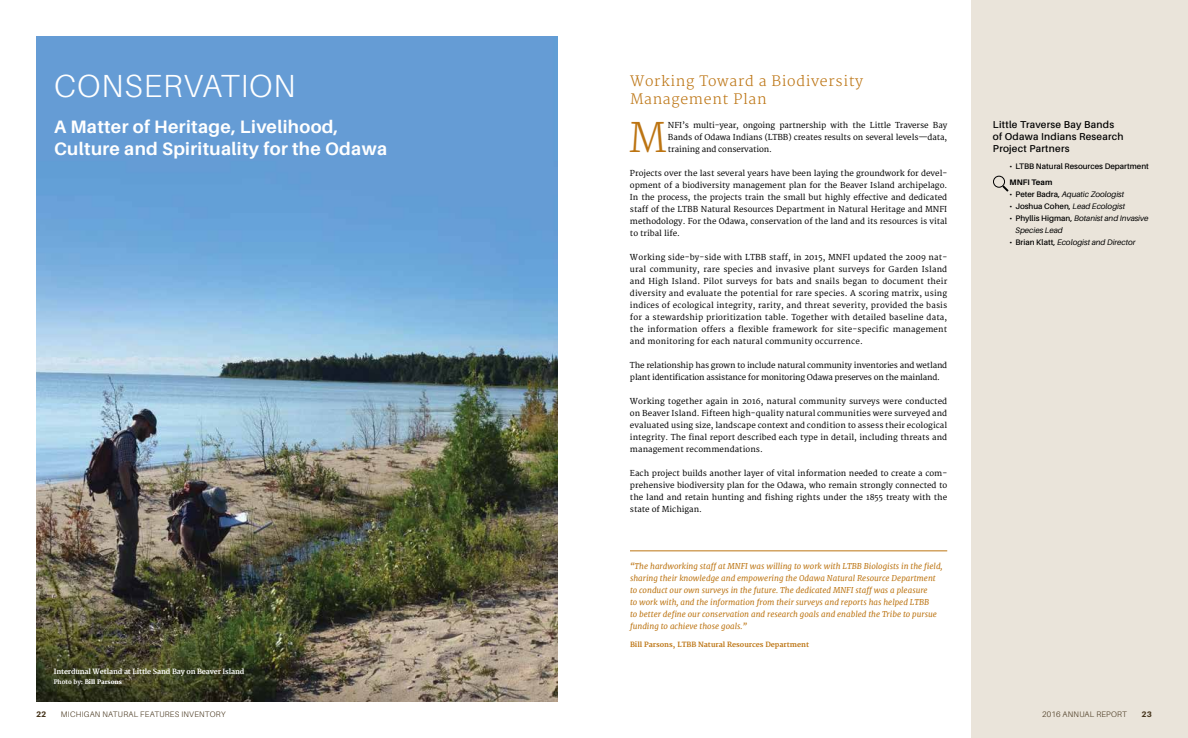
<style>
.page{position:relative;width:1188px;height:738px;background:#fff}
.page>*{position:absolute;margin:0;border:0;box-sizing:border-box;transform-origin:0 0}
.t1{font:300 39.6px "Merriweather";color:#bc7412}
.t2{font:300 32px "Aileron";letter-spacing:.03em;color:#fff}
.t3{font:700 18px/22px "Aileron";letter-spacing:.02em;color:#fff}
.t4{font:300 14px/18px "Merriweather";letter-spacing:.05em;color:#bc7412}
.t5{font:600 10px/12px "Aileron";letter-spacing:.025em;color:#000}
.t6{font:8px/12px "Merriweather";color:#000;text-align:justify}
.t7{font:italic 8px/12px "Merriweather";color:#bc7412}
.t8{font:8px/12px "Merriweather";letter-spacing:-.02em;color:#000}
.t9{font:italic 8px/12px "Aileron";color:#000}
.t10{font:300 8px "Aileron";letter-spacing:.03em;color:#45341b}
.t11{font:600 8px/16.5px "Aileron";color:#000}
.t12{font:800 8px "Aileron";color:#45341b}
.t13{font:700 7px "Merriweather";letter-spacing:-.02em;color:#fff}
.t14{font:700 7px "Merriweather";color:#bc7412}
.t15{font:800 6px "Merriweather";color:#fff}
.s1{font-weight:700}
.s2{font-weight:400}
.s3{font-style:normal}
.s4{font-weight:600;font-style:normal}
</style>
<div class="page">
<div style="left:971px;top:0;width:217px;height:738px;background:#eae4da"></div>
<img style="left:36px;top:36px;width:522px;height:666px">
<hr style="left:630px;top:551px;width:317px;height:1px;background:#bc7412">
<svg style="left:1003px;top:186px;width:5px;height:6px"></svg>
<div style="left:993px;top:176px;width:12px;height:12px;border:1px solid #000;border-radius:50%"></div>
<h2 class="t2" style="left:54px;top:69px;width:243px">CONSERVATION</h2>
<h3 class="t3" style="left:54px;top:116px;width:335px">A Matter of Heritage, Livelihood,<br>Culture and Spirituality for the Odawa</h3>
<p class="t13" style="left:54px;top:668px;width:192px">Interdunal Wetland at Little Sand Bay on Beaver Island</p>
<p class="t15" style="left:54px;top:679px;width:70px"><span class="s1">Photo by:</span> Bill Parsons</p>
<h3 class="t4" style="left:630px;top:72px;width:235px">Working Toward a Biodiversity<br>Management Plan</h3>
<h1 class="t1" style="left:629px;top:115px;width:40px">M</h1>
<p class="t6" style="left:668px;top:119px;width:281px">NFI’s multi-year, ongoing partnership with the Little Traverse Bay Bands of Odawa Indians (LTBB) creates results on several levels—data, training and conservation.</p>
<p class="t6" style="left:630px;top:167px;width:319px">Projects over the last several years have been laying the groundwork for devel&shy;opment of a biodiversity management plan for the Beaver Island archipelago.<br>In the process, the projects train the small but highly effective and dedicated staff of the LTBB Natural Resources Department in Natural Heritage and MNFI methodology. For the Odawa, conservation of the land and its resources is vital to tribal life.</p>
<p class="t6" style="left:630px;top:251px;width:319px">Working side-by-side with LTBB staff, in 2015, MNFI updated the 2009 nat&shy;ural community, rare species and invasive plant surveys for Garden Island and High Island. Pilot surveys for bats and snails began to document their diversity and evaluate the potential for rare species. A scoring matrix, using indices of ecological integrity, rarity, and threat severity, provided the basis for a stewardship prioritization table. Together with detailed baseline data, the information offers a flexible framework for site-specific management and monitoring for each natural community occurrence.</p>
<p class="t8" style="left:630px;top:359px;width:319px">The relationship has grown to include natural community inventories and wetland plant identification assistance for monitoring Odawa preserves on the mainland.</p>
<p class="t6" style="left:630px;top:395px;width:319px">Working together again in 2016, natural community surveys were conducted on Beaver Island. Fifteen high-quality natural communities were surveyed and evaluated using size, landscape context and condition to assess their ecological integrity. The final report described each type in detail, including threats and management recommendations.</p>
<p class="t6" style="left:630px;top:467px;width:319px">Each project builds another layer of vital information needed to create a com&shy;prehensive biodiversity plan for the Odawa, who remain strongly connected to the land and retain hunting and fishing rights under the 1855 treaty with the state of Michigan.</p>
<p class="t7" style="left:630px;top:560px;width:314px">“The hardworking staff at MNFI was willing to work with LTBB Biologists in the field, sharing their knowledge and empowering the Odawa Natural Resource Department to conduct our own surveys in the future. The dedicated MNFI staff was a pleasure<br>to work with, and the information from their surveys and reports has helped LTBB<br>to better define our conservation and research goals and enabled the Tribe to pursue funding to achieve those goals.”</p>
<p class="t14" style="left:630px;top:640px;width:181px">Bill Parsons, LTBB Natural Resources Department</p>
<p class="t5" style="left:993px;top:119px;width:132px">Little Traverse Bay Bands of Odawa Indians Research<br>Project Partners</p>
<p class="t11" style="left:1010px;top:158px;width:141px"><span class="s2">•</span> LTBB Natural Resources Department<br><span class="s1">MNFI Team</span></p>
<p class="t9" style="left:1010px;top:189px;width:116px"><span class="s3">•</span> <span class="s4">Peter Badra,</span> Aquatic Zoologist</p>
<p class="t9" style="left:1010px;top:201px;width:117px"><span class="s3">•</span> <span class="s4">Joshua Cohen,</span> Lead Ecologist</p>
<p class="t9" style="left:1016px;top:213px;width:135px;text-indent:-6px"><span class="s3">•</span> <span class="s4">Phyllis Higman,</span> Botanist and Invasive<br>Species Lead</p>
<p class="t9" style="left:1010px;top:237px;width:127px"><span class="s3">•</span> <span class="s4">Brian Klatt,</span> Ecologist and Director</p>
<p class="t12" style="left:36px;top:709px;width:12px">22</p>
<p class="t10" style="left:61px;top:710px;width:166px">MICHIGAN NATURAL FEATURES INVENTORY</p>
<p class="t10" style="left:1042px;top:710px;width:86px">2016 ANNUAL REPORT</p>
<p class="t12" style="left:1142px;top:709px;width:12px">23</p>
</div>
